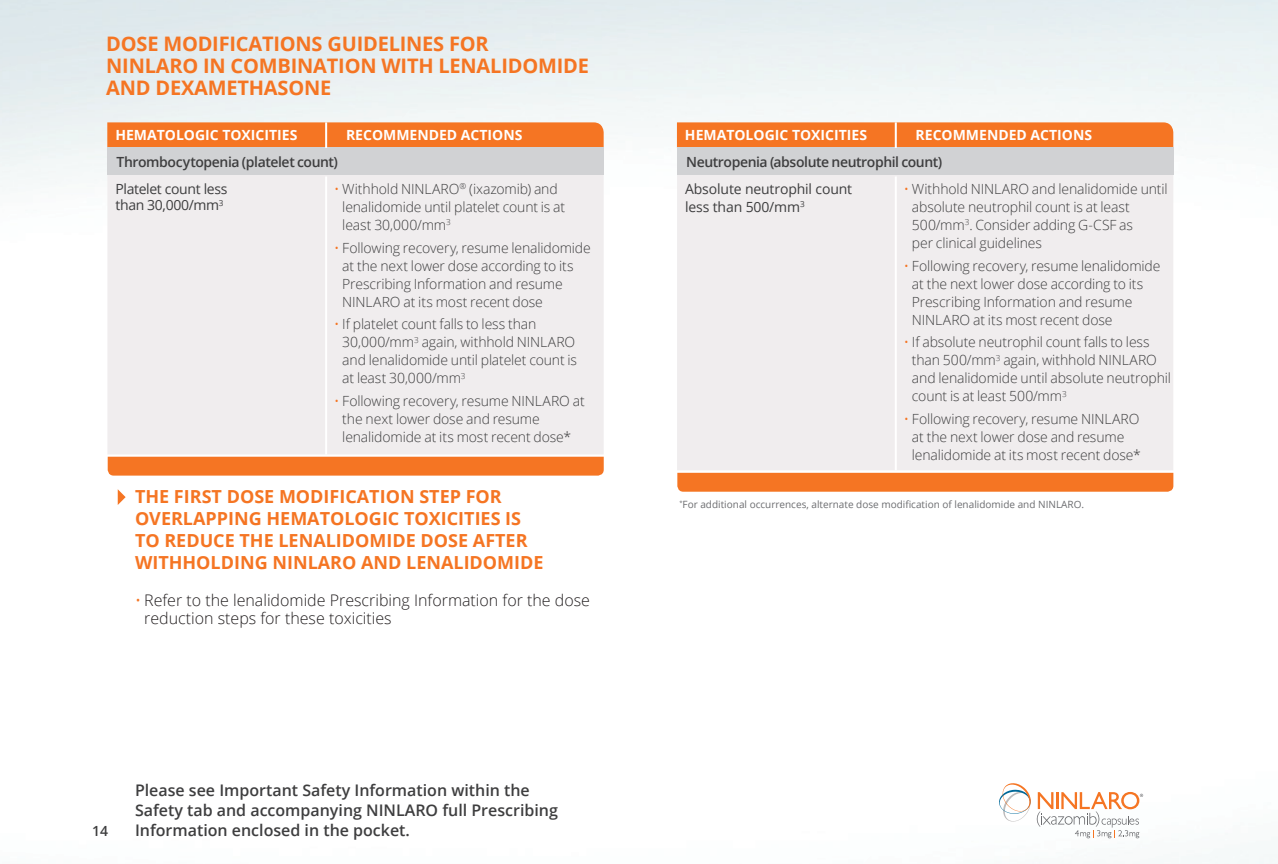
<style>
.page{position:relative;width:1278px;height:864px;background:#fff}
.page>*{position:absolute;margin:0;border:0;box-sizing:border-box;transform-origin:0 0}
.t1{font:700 20px/22px "Open Sans";letter-spacing:-.01em;color:#f57523}
.t2{font:700 18px/22px "Open Sans";color:#f57523}
.t3{font:600 16px/20px "Open Sans";color:#3e3e3f}
.t4{font:300 16px/18px "Open Sans";color:#231f20}
.t5{font:300 14px/18px "Open Sans";letter-spacing:-.01em;color:#3e3e3f}
.t6{font:700 14px "Open Sans";color:#fff}
.t7{font:600 14px "Open Sans";letter-spacing:-.03em;color:#3e3e3f}
.t8{font:14px/16.4px "Open Sans";letter-spacing:-.01em;color:#3e3e3f}
.t9{font:10px "Open Sans";color:#6c6d70}
.s1{color:#f57523}
</style>
<div class="page">
<svg style="left:107px;top:122px;width:497px;height:26px;background:#f37a2d"></svg>
<div style="left:108px;top:457px;width:496px;height:19px;background:#f57523"></div>
<svg style="left:118px;top:489px;width:8px;height:16px"></svg>
<div style="left:107px;top:148px;width:497px;height:27px;background:#d1d2d4"></div>
<div style="left:107px;top:175px;width:497px;height:279px;background:#f0edee"></div>
<hr style="left:325px;top:122px;width:2px;height:26px;background:#fff">
<hr style="left:325px;top:176px;width:2px;height:278px;background:#fff">
<svg style="left:999px;top:783px;width:144px;height:55px"></svg>
<svg style="left:677px;top:122px;width:496px;height:26px;background:#f37a2d"></svg>
<div style="left:677px;top:473px;width:496px;height:19px;background:#f57523"></div>
<div style="left:677px;top:148px;width:496px;height:27px;background:#d1d2d4"></div>
<div style="left:677px;top:175px;width:496px;height:295px;background:#f0edee"></div>
<hr style="left:895px;top:122px;width:2px;height:26px;background:#fff">
<hr style="left:895px;top:176px;width:2px;height:294px;background:#fff">
<h1 class="t1" style="left:106px;top:33px;width:484px">DOSE MODIFICATIONS GUIDELINES FOR<br>NINLARO IN COMBINATION WITH LENALIDOMIDE<br>AND DEXAMETHASONE</h1>
<p class="t6" style="left:115px;top:125px;width:184px">HEMATOLOGIC TOXICITIES</p>
<p class="t6" style="left:346px;top:125px;width:178px">RECOMMENDED ACTIONS</p>
<p class="t7" style="left:117px;top:152px;width:223px">Thrombocytopenia (platelet count)</p>
<p class="t8" style="left:115px;top:180px;width:113px">Platelet count less than 30,000/mm<sup>3</sup></p>
<p class="t5" style="left:342px;top:179px;width:225px;text-indent:-8px"><span class="s1">•</span> Withhold NINLARO<sup>®</sup> (ixazomib) and lenalidomide until platelet count is at least 30,000/mm<sup>3</sup></p>
<p class="t5" style="left:342px;top:238px;width:250px;text-indent:-8px"><span class="s1">•</span> Following recovery, resume lenalidomide at the next lower dose according to its Prescribing Information and resume NINLARO at its most recent dose</p>
<p class="t5" style="left:342px;top:315px;width:236px;text-indent:-8px"><span class="s1">•</span> If platelet count falls to less than 30,000/mm<sup>3</sup> again, withhold NINLARO and lenalidomide until platelet count is at least 30,000/mm<sup>3</sup></p>
<p class="t5" style="left:342px;top:392px;width:244px;text-indent:-8px"><span class="s1">•</span> Following recovery, resume NINLARO at the next lower dose and resume lenalidomide at its most recent dose*</p>
<p class="t2" style="left:135px;top:485px;width:410px">THE FIRST DOSE MODIFICATION STEP FOR OVERLAPPING HEMATOLOGIC TOXICITIES IS TO REDUCE THE LENALIDOMIDE DOSE AFTER WITHHOLDING NINLARO AND LENALIDOMIDE</p>
<p class="t4" style="left:144px;top:591px;width:447px;text-indent:-9px"><span class="s1">•</span> Refer to the lenalidomide Prescribing Information for the dose reduction steps for these toxicities</p>
<p class="t7" style="left:92px;top:821px;width:17px">14</p>
<p class="t3" style="left:135px;top:780px;width:424px">Please see Important Safety Information within the<br>Safety tab and accompanying NINLARO full Prescribing<br>Information enclosed in the pocket.</p>
<p class="t6" style="left:685px;top:125px;width:184px">HEMATOLOGIC TOXICITIES</p>
<p class="t6" style="left:916px;top:125px;width:178px">RECOMMENDED ACTIONS</p>
<p class="t7" style="left:686px;top:152px;width:258px">Neutropenia (absolute neutrophil count)</p>
<p class="t8" style="left:685px;top:179px;width:169px;line-height:18px">Absolute neutrophil count less than 500/mm<sup>3</sup></p>
<p class="t5" style="left:912px;top:179px;width:257px;text-indent:-8px"><span class="s1">•</span> Withhold NINLARO and lenalidomide until absolute neutrophil count is at least 500/mm<sup>3</sup>. Consider adding G-CSF as<br>per clinical guidelines</p>
<p class="t5" style="left:912px;top:256px;width:250px;text-indent:-8px"><span class="s1">•</span> Following recovery, resume lenalidomide at the next lower dose according to its Prescribing Information and resume NINLARO at its most recent dose</p>
<p class="t5" style="left:912px;top:333px;width:260px;text-indent:-8px"><span class="s1">•</span> If absolute neutrophil count falls to less than 500/mm<sup>3</sup> again, withhold NINLARO and lenalidomide until absolute neutrophil count is at least 500/mm<sup>3</sup></p>
<p class="t5" style="left:904px;top:410px;width:238px;text-align:center"><span class="s1">•</span> Following recovery, resume NINLARO at the next lower dose and resume lenalidomide at its most recent dose*</p>
<p class="t9" style="left:679px;top:498px;width:406px"><sup>*</sup>For additional occurrences, alternate dose modification of lenalidomide and NINLARO.</p>
</div>
